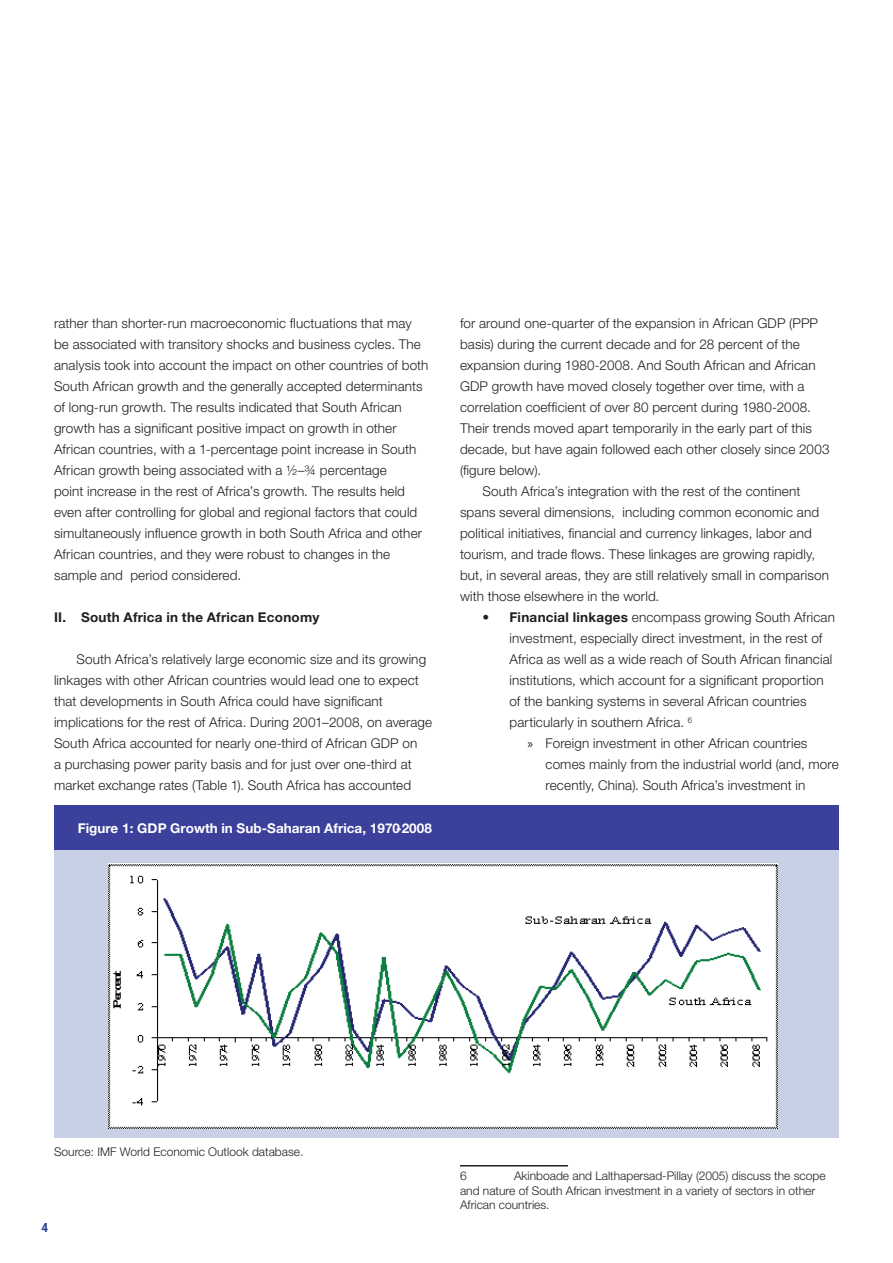
<style>
.page{position:relative;width:893px;height:1263px;background:#fff}
.page>*{position:absolute;margin:0;border:0;box-sizing:border-box;transform-origin:0 0}
.t1{font:300 13.5px/21px "Helvetica Neue LT Std";letter-spacing:.01em;color:#241f1f}
.t2{font:700 13.5px "Helvetica Neue LT Std";color:#fff}
.t3{font:700 13.5px "Helvetica Neue LT Std";letter-spacing:.02em;color:#241f1f}
.t4{font:700 condensed 12.75px "Helvetica Neue LT Std";color:#223d96}
.t5{font:300 12px/14.4px "Helvetica Neue LT Std";color:#241f1f}
.s1{font-weight:700}
.s2{font-family:"Myriad Pro";font-weight:400}
</style>
<div class="page">
<hr style="left:460px;top:1165px;width:108px;height:1px;background:#241f1f">
<div style="left:54px;top:846px;width:785px;height:292px;background:#c8d0e6"></div>
<img style="left:109px;top:863px;width:669px;height:265px">
<div style="left:54px;top:805px;width:785px;height:14px;background:#3b409b"></div>
<div style="left:54px;top:836px;width:785px;height:14px;background:#3b409b"></div>
<div style="left:54px;top:819px;width:785px;height:17px;background:#3b409b"></div>
<p class="t1" style="left:54px;top:313px;width:376px">rather than shorter-run macroeconomic fluctuations that may be associated with transitory shocks and business cycles. The analysis took into account the impact on other countries of both South African growth and the generally accepted determinants of long-run growth. The results indicated that South African growth has a significant positive impact on growth in other African countries, with a 1-percentage point increase in South African growth being associated with a ½–¾ percentage<br>point increase in the rest of Africa’s growth. The results held even after controlling for global and regional factors that could simultaneously influence growth in both South Africa and other African countries, and they were robust to changes in the sample and period considered.</p>
<p class="t3" style="left:54px;top:609px;width:267px">II. South Africa in the African Economy</p>
<p class="t1" style="left:54px;top:649px;width:380px;text-indent:22px">South Africa’s relatively large economic size and its growing linkages with other African countries would lead one to expect that developments in South Africa could have significant implications for the rest of Africa. During 2001–2008, on average South Africa accounted for nearly one-third of African GDP on<br>a purchasing power parity basis and for just over one-third at market exchange rates (Table 1). South Africa has accounted</p>
<p class="t2" style="left:78px;top:819px;width:356px">Figure 1: GDP Growth in Sub-Saharan Africa, 1970-2008</p>
<p class="t1" style="left:460px;top:313px;width:359px">for around one-quarter of the expansion in African GDP (PPP</p>
<p class="t1" style="left:460px;top:334px;width:341px">basis) during the current decade and for 28 percent of the</p>
<p class="t1" style="left:460px;top:355px;width:357px">expansion during 1980-2008. And South African and African</p>
<p class="t1" style="left:460px;top:376px;width:346px">GDP growth have moved closely together over time, with a</p>
<p class="t1" style="left:460px;top:397px;width:353px">correlation coefficient of over 80 percent during 1980-2008.</p>
<p class="t1" style="left:460px;top:418px;width:353px">Their trends moved apart temporarily in the early part of this</p>
<p class="t1" style="left:460px;top:439px;width:371px">decade, but have again followed each other closely since 2003</p>
<p class="t1" style="left:460px;top:460px;width:83px">(figure below).</p>
<p class="t1" style="left:482px;top:481px;width:319px">South Africa’s integration with the rest of the continent</p>
<p class="t1" style="left:460px;top:502px;width:361px">spans several dimensions, including common economic and</p>
<p class="t1" style="left:460px;top:523px;width:353px">political initiatives, financial and currency linkages, labor and</p>
<p class="t1" style="left:460px;top:544px;width:357px">tourism, and trade flows. These linkages are growing rapidly,</p>
<p class="t1" style="left:460px;top:565px;width:371px">but, in several areas, they are still relatively small in comparison</p>
<p class="t1" style="left:460px;top:586px;width:201px">with those elsewhere in the world.</p>
<p class="t1" style="left:482px;top:607px;width:354px"><span class="s1">• Financial linkages</span> encompass growing South African</p>
<p class="t1" style="left:509px;top:628px;width:314px">investment, especially direct investment, in the rest of</p>
<p class="t1" style="left:509px;top:649px;width:324px">Africa as well as a wide reach of South African financial</p>
<p class="t1" style="left:509px;top:670px;width:316px">institutions, which account for a significant proportion</p>
<p class="t1" style="left:509px;top:691px;width:299px">of the banking systems in several African countries</p>
<p class="t1" style="left:509px;top:712px;width:184px">particularly in southern Africa. <sup>6</sup></p>
<p class="t1" style="left:527px;top:733px;width:281px"><span class="s2">»</span> Foreign investment in other African countries</p>
<p class="t1" style="left:545px;top:754px;width:295px">comes mainly from the industrial world (and, more</p>
<p class="t1" style="left:545px;top:775px;width:261px">recently, China). South Africa’s investment in</p>
<p class="t5" style="left:54px;top:1144px;width:251px">Source: IMF World Economic Outlook database.</p>
<p class="t4" style="left:42px;top:1219px;width:8px">4</p>
<p class="t5" style="left:460px;top:1168px;width:367px;text-indent:54px">Akinboade and Lalthapersad-Pillay (2005) discuss the scope and nature of South African investment in a variety of sectors in other<br>African countries.</p>
<p class="t5" style="left:460px;top:1168px;width:8px">6</p>
</div>
